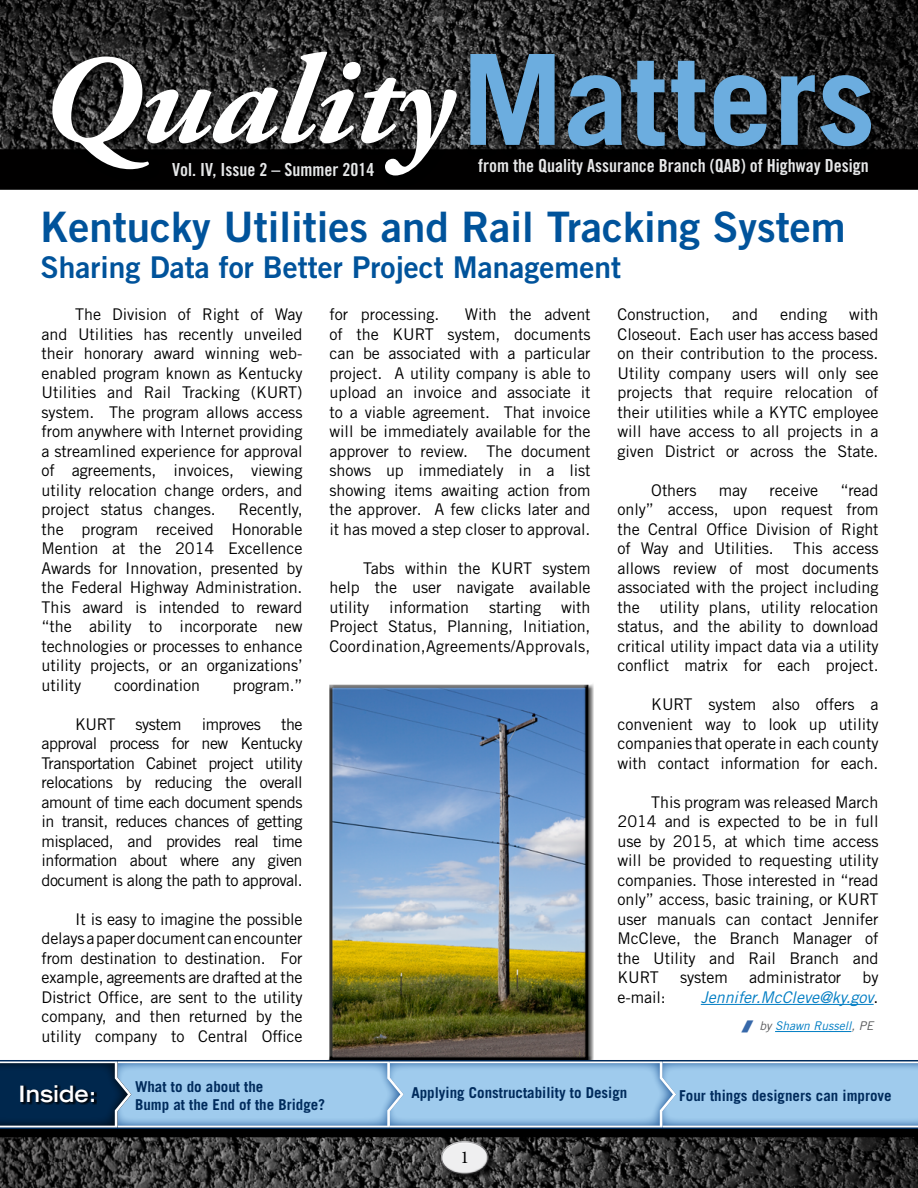
<style>
.page{position:relative;width:918px;height:1188px;background:#fff}
.page>*{position:absolute;margin:0;border:0;box-sizing:border-box;transform-origin:0 0}
.t1{font:42px "Trade Gothic Bold Two";color:#00539b}
.t2{font:30px "Trade Gothic Bold Two";color:#00539b}
.t3{font:700 expanded 22.5px "Trade Gothic LH";color:#fff;scale:.95 1}
.t4{font:18px "Trade Gothic Bold Cond Twenty";color:#e6e7e8}
.t5{font:18px "Minion Pro";color:#000}
.t6{font:16.2px/19.5px "Trade Gothic";letter-spacing:-.005em;color:#000;text-align:justify}
.t7{font:italic 16.2px "Trade Gothic";letter-spacing:-.005em;color:#007dc3}
.t8{font:16.2px "Trade Gothic";letter-spacing:-.03em;color:#000}
.t9{font:700 15px/18px "Trade Gothic LT Std";color:#002b5c}
.t10{font:italic 12px "Trade Gothic LT Std";color:#007dc3}
.s1{font-style:normal;color:#000}
.s2{color:#58595b}
</style>
<div class="page">
<img style="left:0;top:1129px;width:918px;height:59px">
<hr style="left:701px;top:1004px;width:173px;height:1px;background:#007dc3">
<div style="left:325px;top:681px;width:269px;height:385px;background:#000;opacity:.75"></div>
<hr style="left:775px;top:1031px;width:76px;height:1px;background:#007dc3">
<svg style="left:0;top:1060px;width:918px;height:69px;background:#88b1d3"></svg>
<div style="left:20px;top:1084px;width:77px;height:20px;background:#000;opacity:.75"></div>
<div style="left:442px;top:1142px;width:53px;height:39px;background:#000;opacity:.75"></div>
<div style="left:437px;top:1138px;width:53px;height:27px;background:#fff;opacity:.75"></div>
<div style="left:440px;top:1148px;width:53px;height:28px;background:#000;opacity:.75"></div>
<img style="left:0;top:0;width:918px;height:190px">
<div style="left:48px;top:48px;width:421px;height:140px;background:#000;opacity:.85"></div>
<svg style="left:52px;top:52px;width:405px;height:124px"></svg>
<div style="left:466px;top:50px;width:418px;height:109px;background:#000;opacity:.85"></div>
<svg style="left:470px;top:54px;width:401px;height:92px;background:#446279"></svg>
<p class="t4" style="left:172px;top:158px;width:204px">Vol. IV, Issue 2 – Summer 2014</p>
<p class="t4" style="left:478px;top:155px;width:392px">from the Quality Assurance Branch (QAB) of Highway Design</p>
<h1 class="t1" style="left:40px;top:201px;width:807px">Kentucky Utilities and Rail Tracking System</h1>
<h2 class="t2" style="left:40px;top:249px;width:582px">Sharing Data for Better Project Management</h2>
<p class="t6" style="left:42px;top:305px;width:263px;text-indent:34px">The Division of Right of Way and Utilities has recently unveiled their honorary award winning web&shy;enabled program known as Kentucky Utilities and Rail Tracking (KURT) system. The program allows access from anywhere with Internet providing a streamlined experience for approval of agreements, invoices, viewing utility relocation change orders, and project status changes.</p>
<p class="t6" style="left:42px;top:500px;width:263px;text-indent:197px">Recently, the program received Honorable Mention at the 2014 Excellence Awards for Innovation, presented by the Federal Highway Administration.<br>This award is intended to reward “the ability to incorporate new technologies or processes to enhance utility projects, or an organizations’ utility</p>
<p class="t6" style="left:114px;top:675px;width:88px">coordination</p>
<p class="t6" style="left:233px;top:675px;width:71px">program.”</p>
<p class="t6" style="left:75px;top:714px;width:42px">KURT</p>
<p class="t6" style="left:136px;top:714px;width:47px">system</p>
<p class="t8" style="left:202px;top:714px;width:61px">improves</p>
<p class="t6" style="left:42px;top:714px;width:263px;text-indent:240px">the approval process for new Kentucky Transportation Cabinet project utility relocations by reducing the overall amount of time each document spends in transit, reduces chances of getting misplaced, and provides real time information about where any given document is along the path to approval.</p>
<p class="t6" style="left:42px;top:909px;width:263px;text-indent:34px">It is easy to imagine the possible delays a paper document can encounter from destination to destination. For example, agreements are drafted at the District Office, are sent to the utility company, and then returned by the utility company to Central Office</p>
<p class="t6" style="left:330px;top:304px;width:263px;text-indent:135px">With the advent of the KURT system, documents can be associated with a particular project. A utility company is able to upload an invoice and associate it to a viable agreement. That invoice will be immediately available for the approver to review. The document shows up immediately in a list showing items awaiting action from the approver. A few clicks later and it has moved a step closer to approval.</p>
<p class="t6" style="left:330px;top:558px;width:262px;text-indent:34px">Tabs within the KURT system help the user navigate available utility information starting with Project Status, Planning, Initiation, Coordination,Agreements/Approvals,</p>
<p class="t6" style="left:330px;top:304px;width:111px">for processing.</p>
<p class="t6" style="left:618px;top:305px;width:263px;text-indent:232px">with Closeout. Each user has access based on their contribution to the process.<br>Utility company users will only see projects that require relocation of their utilities while a KYTC employee will have access to all projects in a given District or across the State.</p>
<p class="t6" style="left:651px;top:480px;width:47px">Others</p>
<p class="t6" style="left:719px;top:480px;width:30px">may</p>
<p class="t6" style="left:769px;top:480px;width:50px">receive</p>
<p class="t6" style="left:618px;top:305px;width:94px">Construction,</p>
<p class="t6" style="left:732px;top:305px;width:27px">and</p>
<p class="t6" style="left:780px;top:305px;width:49px">ending</p>
<p class="t6" style="left:618px;top:480px;width:263px;text-indent:223px">“read only” access, upon request from the Central Office Division of Right of Way and Utilities. This access allows review of most documents associated with the project including the utility plans, utility relocation status, and the ability to download critical utility impact data via a utility conflict matrix for each project.</p>
<p class="t6" style="left:618px;top:695px;width:263px;text-indent:34px">KURT system also offers a convenient way to look up utility companies that operate in each county with contact information for each.</p>
<p class="t6" style="left:618px;top:792px;width:263px;text-indent:34px">This program was released March 2014 and is expected to be in full use by 2015, at which time access will be provided to requesting utility companies. Those interested in “read only” access, basic training, or KURT user manuals can contact Jennifer McCleve, the Branch Manager of the Utility and Rail Branch and KURT</p>
<p class="t6" style="left:680px;top:968px;width:49px">system</p>
<p class="t6" style="left:749px;top:968px;width:94px">administrator</p>
<p class="t6" style="left:863px;top:968px;width:18px">by</p>
<p class="t6" style="left:618px;top:987px;width:50px">e-mail:</p>
<p class="t7" style="left:701px;top:987px;width:179px">Jennifer.McCleve@ky.gov<span class="s1">.</span></p>
<p class="t10" style="left:759px;top:1019px;width:115px"><span class="s2">by</span> Shawn Russell<span class="s2">, PE</span></p>
<h3 class="t3" style="left:19px;top:1079px;width:83px">Inside:</h3>
<p class="t9" style="left:135px;top:1077px;width:192px">What to do about the<br>Bump at the End of the Bridge?</p>
<p class="t9" style="left:411px;top:1084px;width:217px">Applying Constructability to Design</p>
<p class="t9" style="left:679px;top:1086px;width:214px">Four things designers can improve</p>
<p class="t5" style="left:461px;top:1146px;width:10px">1</p>
</div>
